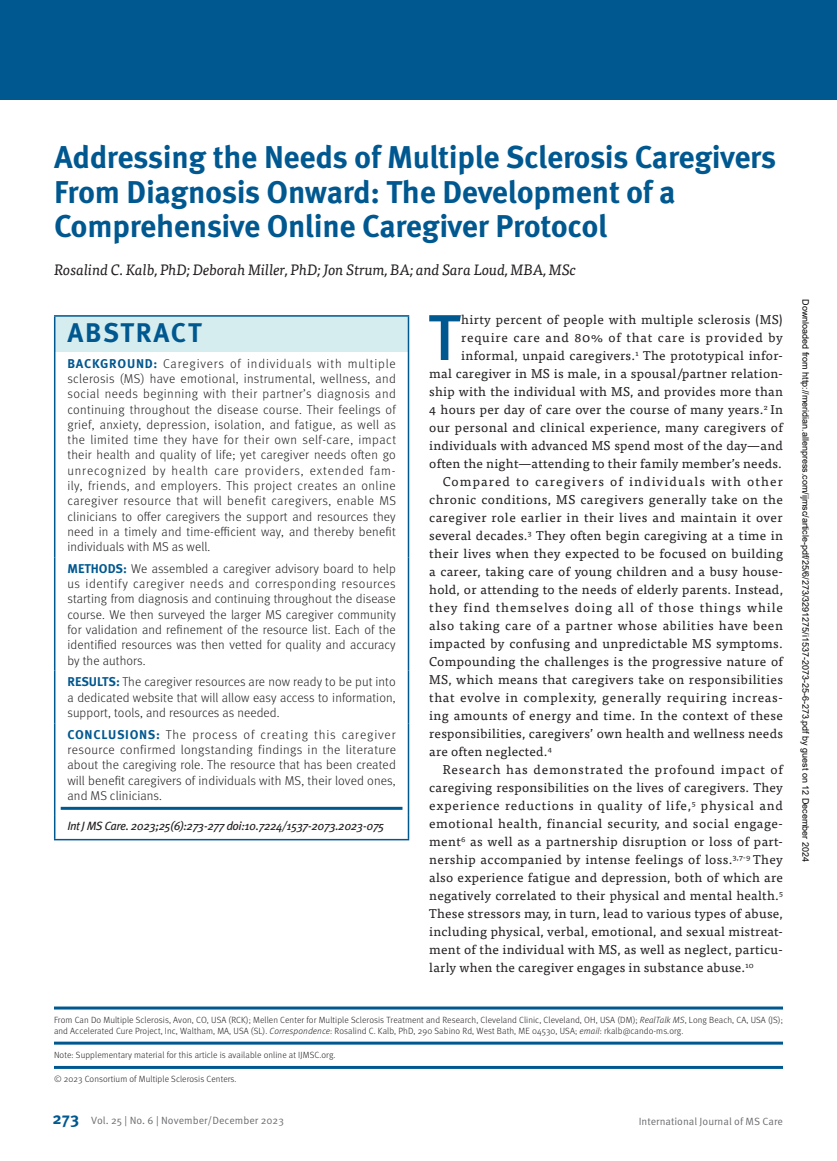
<style>
.page{position:relative;width:837px;height:1161px;background:#fff}
.page>*{position:absolute;margin:0;border:0;box-sizing:border-box;transform-origin:0 0}
.First_paragraph{font:500 64.8px "Meta Pro";color:#005890}
.Headline{font:700 31.5px/34.5px "Meta Pro";letter-spacing:-.01em;color:#005890}
.t1{font:700 27px "Meta Pro";letter-spacing:.06em;color:#005890}
.Byline{font:italic 15px "Tisa Pro";letter-spacing:-.01em;color:#231f20}
.Body_indent{font:12.75px/18px "Tisa Pro";letter-spacing:.02em;color:#231f20;text-align:justify}
.t2{font:300 12.75px/15.3px "Meta Pro";letter-spacing:.01em;color:#231f20;text-align:justify}
.First_paragraph-2{font:12.75px/18px "Tisa Pro";letter-spacing:.02em;color:#231f20;text-align:right}
.t3{font:italic 12px "Meta Pro";letter-spacing:-.04em;color:#231f20}
.t4{font:10.5px "Meta Pro Norm";color:#6c6d70}
.Disclosures{font:300 9px/10.8px "Meta Pro";letter-spacing:.01em;color:#231f20}
.t5{font:9px "Arial";color:#000}
.s1{font-weight:700;color:#005890}
.s2{font-style:italic}
.s3{font-family:"Meta Pro";font-weight:700;font-size:16.5px;color:#005890}
</style>
<div class="page">
<div style="left:55px;top:316px;width:353px;height:36px;background:#d5edee"></div>
<hr style="left:54px;top:315px;width:355px;height:2px;background:#005890">
<hr style="left:54px;top:317px;width:1px;height:35px;background:#005890">
<hr style="left:408px;top:317px;width:1px;height:35px;background:#005890">
<hr style="left:54px;top:352px;width:1px;height:205px;background:#005890">
<hr style="left:408px;top:352px;width:1px;height:205px;background:#005890">
<hr style="left:54px;top:557px;width:1px;height:114px;background:#005890">
<hr style="left:408px;top:557px;width:1px;height:114px;background:#005890">
<hr style="left:54px;top:671px;width:1px;height:52px;background:#005890">
<hr style="left:408px;top:671px;width:1px;height:52px;background:#005890">
<hr style="left:54px;top:723px;width:1px;height:92px;background:#005890">
<hr style="left:408px;top:723px;width:1px;height:92px;background:#005890">
<svg style="left:54px;top:815px;width:1px;height:24px"></svg>
<svg style="left:408px;top:815px;width:1px;height:24px"></svg>
<hr style="left:54px;top:839px;width:355px;height:1px;background:#005890">
<hr style="left:61px;top:807px;width:341px;height:3px;background:#005890">
<hr style="left:54px;top:1007px;width:729px;height:3px;background:#005890">
<hr style="left:54px;top:1042px;width:729px;height:3px;background:#005890">
<hr style="left:54px;top:1066px;width:729px;height:3px;background:#005890">
<div style="left:0;top:0;width:837px;height:100px;background:#005890"></div>
<p class="Headline" style="left:54px;top:138px;width:724px">Addressing the Needs of Multiple Sclerosis Caregivers<br>From Diagnosis Onward: The Development of a<br>Comprehensive Online Caregiver Protocol</p>
<p class="Byline" style="left:54px;top:259px;width:524px">Rosalind C. Kalb, PhD; Deborah Miller, PhD; Jon Strum, BA; and Sara Loud, MBA, MSc</p>
<p class="t1" style="left:68px;top:312px;width:135px">ABSTRACT</p>
<p class="t2" style="left:67px;top:355px;width:330px"><span class="s1">BACKGROUND:</span> Caregivers of individuals with multiple sclerosis (MS) have emotional, instrumental, wellness, and social needs beginning with their partner’s diagnosis and continuing throughout the disease course. Their feelings of grief, anxiety, depression, isolation, and fatigue, as well as the limited time they have for their own self-care, impact their health and quality of life; yet caregiver needs often go unrecognized by health care providers, extended fam&shy;ily, friends, and employers. This project creates an online caregiver resource that will benefit caregivers, enable MS clinicians to offer caregivers the support and resources they need in a timely and time-efficient way, and thereby benefit individuals with MS as well.</p>
<p class="t2" style="left:67px;top:560px;width:330px"><span class="s1">METHODS:</span> We assembled a caregiver advisory board to help us identify caregiver needs and corresponding resources starting from diagnosis and continuing throughout the disease course. We then surveyed the larger MS caregiver community for validation and refinement of the resource list. Each of the identified resources was then vetted for quality and accuracy by the authors.</p>
<p class="t2" style="left:67px;top:674px;width:330px"><span class="s1">RESULTS:</span> The caregiver resources are now ready to be put into a dedicated website that will allow easy access to information, support, tools, and resources as needed.</p>
<p class="t2" style="left:67px;top:726px;width:330px"><span class="s1">CONCLUSIONS:</span> The process of creating this caregiver resource confirmed longstanding findings in the literature about the caregiving role. The resource that has been created will benefit caregivers of individuals with MS, their loved ones, and MS clinicians.</p>
<p class="t3" style="left:67px;top:817px;width:318px">Int J MS Care. 2023;25(6):273-277 doi:10.7224/1537-2073.2023-075</p>
<p class="First_paragraph-2" style="left:429px;top:310px;width:355px">hirty percent of people with multiple sclerosis (MS) require care and 80% of that care is provided by informal, unpaid caregivers.<sup>1</sup> The prototypical infor-<br>mal caregiver in MS is male, in a spousal/partner relation&shy;ship with the individual with MS, and provides more than 4 hours per day of care over the course of many years.<sup>2</sup> In our personal and clinical experience, many caregivers of individuals with advanced MS spend most of the day—and often the night—attending to their family member’s needs.</p>
<p class="Body_indent" style="left:429px;top:472px;width:355px;text-indent:14px">Compared to caregivers of individuals with other chronic conditions, MS caregivers generally take on the caregiver role earlier in their lives and maintain it over several decades.<sup>3</sup> They often begin caregiving at a time in their lives when they expected to be focused on building a career, taking care of young children and a busy house&shy;hold, or attending to the needs of elderly parents. Instead, they find themselves doing all of those things while also taking care of a partner whose abilities have been impacted by confusing and unpredictable MS symptoms.<br>Compounding the challenges is the progressive nature of MS, which means that caregivers take on responsibilities that evolve in complexity, generally requiring increas&shy;ing amounts of energy and time. In the context of these responsibilities, caregivers’ own health and wellness needs are often neglected.<sup>4</sup></p>
<p class="Body_indent" style="left:429px;top:760px;width:355px;text-indent:14px">Research has demonstrated the profound impact of caregiving responsibilities on the lives of caregivers. They experience reductions in quality of life,<sup>5</sup> physical and emotional health, financial security, and social engage&shy;ment<sup>6</sup> as well as a partnership disruption or loss of part&shy;nership accompanied by intense feelings of loss.<sup>3,7-9</sup> They also experience fatigue and depression, both of which are negatively correlated to their physical and mental health.<sup>5<br></sup>These stressors may, in turn, lead to various types of abuse, including physical, verbal, emotional, and sexual mistreat&shy;ment of the individual with MS, as well as neglect, particu&shy;larly when the caregiver engages in substance abuse.<sup>10</sup></p>
<p class="First_paragraph" style="left:428px;top:287px;width:33px">T</p>
<p class="Disclosures" style="left:54px;top:1014px;width:730px">From Can Do Multiple Sclerosis, Avon, CO, USA (RCK); Mellen Center for Multiple Sclerosis Treatment and Research, Cleveland Clinic, Cleveland, OH, USA (DM); <span class="s2">RealTalk MS</span>, Long Beach, CA, USA (JS); and Accelerated Cure Project, Inc, Waltham, MA, USA (SL). <span class="s2">Correspondence</span>: Rosalind C. Kalb, PhD, 290 Sabino Rd, West Bath, ME 04530, USA; <span class="s2">email</span>: rkalb@cando-ms.org.</p>
<p class="Disclosures" style="left:54px;top:1049px;width:283px">Note: Supplementary material for this article is available online at IJMSC.org.</p>
<p class="Disclosures" style="left:54px;top:1073px;width:184px">© 2023 Consortium of Multiple Sclerosis Centers.</p>
<p class="t4" style="left:52px;top:1113px;width:233px"><span class="s3">273</span> Vol. 25 | No. 6 | November/December 2023</p>
<p class="t4" style="left:639px;top:1113px;width:146px">International Journal of MS Care</p>
<p class="t5" style="left:809px;top:299px;width:564px;rotate:90deg">Downloaded from http://meridian.allenpress.com/ijmsc/article-pdf/25/6/273/3291275/i1537-2073-25-6-273.pdf by guest on 12 December 2024</p>
</div>
